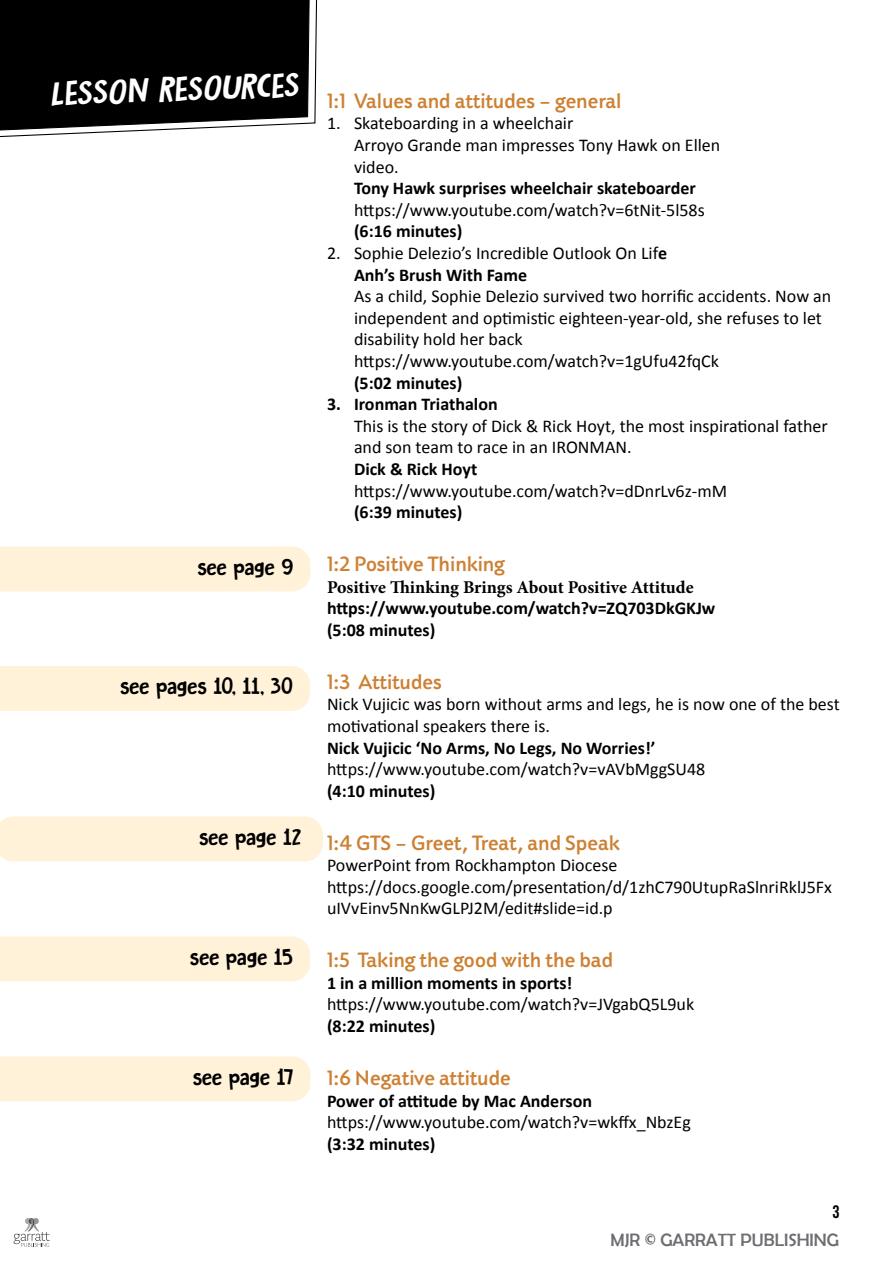
<style>
.page{position:relative;width:893px;height:1263px;background:#fff}
.page>*{position:absolute;margin:0;border:0;box-sizing:border-box;transform-origin:0 0}
.t1{font:italic 30.45px "DK Butterfly Ball";color:#fff;scale:1.2 1}
.t2{font:500 22.5px "Adderville ITC Std";color:#cd8133}
.t3{font:21px "DK Butterfly Ball";letter-spacing:-.025em;color:#000}
.t4{font:18px/21.6px "Calibri";color:#000}
.t5{font:700 18px/21.6px "Calibri";color:#000}
.t6{font:700 18px "Minion Pro";letter-spacing:-.005em;color:#000}
.t7{font:18px "Berlin Sans FB";color:#6d6e71}
.t8{font:18px "Bebas Neue";color:#000}
.s1{font-weight:700}
</style>
<div class="page">
<svg style="left:14px;top:1218px;width:36px;height:29px"></svg>
<div style="left:0;top:1056px;width:310px;height:45px;background:#fff2d8"></div>
<div style="left:0;top:936px;width:310px;height:45px;background:#fff2d8"></div>
<div style="left:0;top:816px;width:323px;height:45px;background:#fff2d8"></div>
<div style="left:0;top:666px;width:310px;height:45px;background:#fff2d8"></div>
<div style="left:0;top:546px;width:310px;height:45px;background:#fff2d8"></div>
<svg style="left:0;top:0;width:316px;height:137px"></svg>
<h1 class="t1" style="left:49px;top:72px;width:208px;rotate:-2deg">LESSON RESOURCES</h1>
<p class="t3" style="left:197px;top:551px;width:97px">see page 9</p>
<p class="t3" style="left:120px;top:671px;width:174px">see pages 10, 11, 30</p>
<p class="t3" style="left:199px;top:821px;width:104px">see page 12</p>
<p class="t3" style="left:190px;top:941px;width:105px">see page 15</p>
<p class="t3" style="left:193px;top:1061px;width:102px">see page 17</p>
<p class="t2" style="left:327px;top:87px;width:296px">1:1 Values and attitudes – general</p>
<p class="t4" style="left:354px;top:113px;width:368px;text-indent:-27px">1. Skateboarding in a wheelchair<br>Arroyo Grande man impresses Tony Hawk on Ellen video.</p>
<p class="t5" style="left:354px;top:177px;width:343px">Tony Hawk surprises wheelchair skateboarder</p>
<p class="t4" style="left:354px;top:199px;width:352px">https://www.youtube.com/watch?v=6tNit-5l58s</p>
<p class="t5" style="left:354px;top:220px;width:110px">(6:16 minutes)</p>
<p class="t4" style="left:354px;top:242px;width:315px;text-indent:-27px">2. Sophie Delezio’s Incredible Outlook On Lif<span class="s1">e<br>Anh’s Brush With Fame</span></p>
<p class="t4" style="left:354px;top:285px;width:479px">As a child, Sophie Delezio survived two horrific accidents. Now an independent and optimistic eighteen-year-old, she refuses to let disability hold her back https://www.youtube.com/watch?v=1gUfu42fqCk</p>
<p class="t5" style="left:354px;top:372px;width:110px">(5:02 minutes)</p>
<p class="t5" style="left:327px;top:393px;width:172px">3. Ironman Triathalon</p>
<p class="t4" style="left:354px;top:415px;width:475px">This is the story of Dick &amp; Rick Hoyt, the most inspirational father and son team to race in an IRONMAN.</p>
<p class="t5" style="left:354px;top:458px;width:125px">Dick &amp; Rick Hoyt</p>
<p class="t4" style="left:354px;top:480px;width:375px">https://www.youtube.com/watch?v=dDnrLv6z-mM</p>
<p class="t5" style="left:354px;top:501px;width:110px">(6:39 minutes)</p>
<p class="t2" style="left:327px;top:551px;width:179px">1:2 Positive Thinking</p>
<p class="t6" style="left:327px;top:574px;width:368px">Positive Thinking Brings About Positive Attitude</p>
<p class="t5" style="left:327px;top:597px;width:390px">https://www.youtube.com/watch?v=ZQ703DkGKJw (5:08 minutes)</p>
<p class="t2" style="left:327px;top:668px;width:116px">1:3 Attitudes</p>
<p class="t4" style="left:327px;top:694px;width:514px">Nick Vujicic was born without arms and legs, he is now one of the best motivational speakers there is.</p>
<p class="t5" style="left:327px;top:736px;width:330px">Nick Vujicic ‘No Arms, No Legs, No Worries!’</p>
<p class="t4" style="left:327px;top:758px;width:380px">https://www.youtube.com/watch?v=vAVbMggSU48</p>
<p class="t5" style="left:327px;top:780px;width:110px">(4:10 minutes)</p>
<p class="t2" style="left:327px;top:829px;width:294px">1:4 GTS – Greet, Treat, and Speak</p>
<p class="t4" style="left:327px;top:854px;width:506px">PowerPoint from Rockhampton Diocese https://docs.google.com/presentation/d/1zhC790UtupRaSlnriRklJ5Fx uIVvEinv5NnKwGLPJ2M/edit#slide=id.p</p>
<p class="t2" style="left:327px;top:947px;width:288px">1:5 Taking the good with the bad</p>
<p class="t5" style="left:327px;top:972px;width:247px">1 in a million moments in sports!</p>
<p class="t4" style="left:327px;top:994px;width:369px">https://www.youtube.com/watch?v=JVgabQ5L9uk</p>
<p class="t5" style="left:327px;top:1015px;width:110px">(8:22 minutes)</p>
<p class="t2" style="left:327px;top:1065px;width:185px">1:6 Negative attitude</p>
<p class="t5" style="left:327px;top:1089px;width:267px">Power of attitude by Mac Anderson</p>
<p class="t4" style="left:327px;top:1111px;width:365px">https://www.youtube.com/watch?v=wkffx_NbzEg</p>
<p class="t5" style="left:327px;top:1133px;width:110px">(3:32 minutes)</p>
<p class="t8" style="left:833px;top:1201px;width:9px">3</p>
<p class="t7" style="left:611px;top:1230px;width:230px">MJR © GARRATT PUBLISHING</p>
</div>
